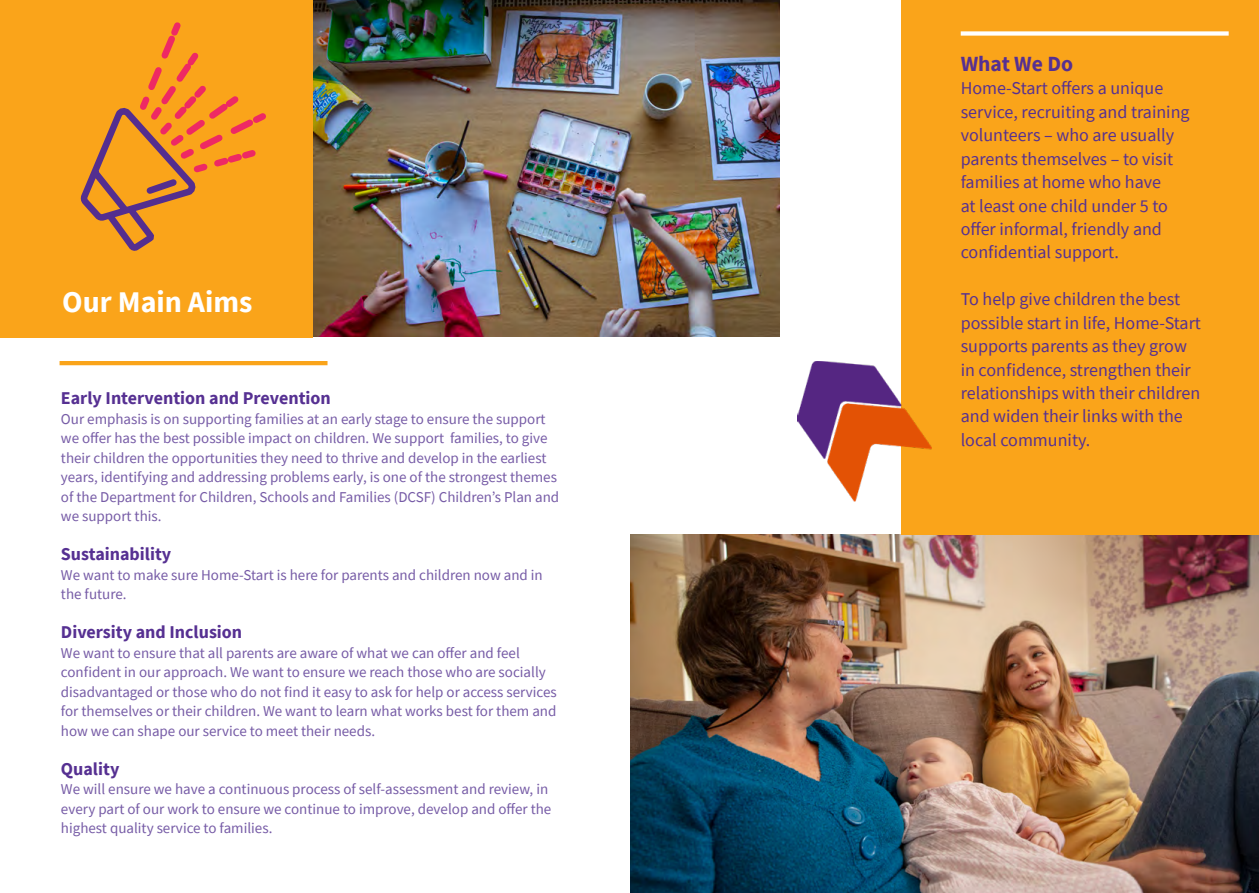
<style>
.page{position:relative;width:1259px;height:893px;background:#fff}
.page>*{position:absolute;margin:0;border:0;box-sizing:border-box;transform-origin:0 0}
.t1{font:700 30px "Source Sans Pro";color:#fff}
.t2{font:700 21.6px "Source Sans Pro";color:#563092}
.t3{font:18px/23.4px "Source Sans Pro";color:#563092}
.t4{font:700 18px "Source Sans Pro";color:#563092}
.t5{font:15px/19.5px "Source Sans Pro";color:#765ba6}
</style>
<div class="page">
<img style="left:630px;top:535px;width:629px;height:358px">
<img style="left:312px;top:0;width:468px;height:337px">
<div style="left:0;top:0;width:312px;height:338px;background:#faa41a"></div>
<div style="left:901px;top:0;width:358px;height:535px;background:#faa41a"></div>
<hr style="left:60px;top:361px;width:267px;height:4px;background:#faa41a">
<div style="left:960px;top:31px;width:268px;height:5px;background:#fff"></div>
<img style="left:797px;top:361px;width:134px;height:140px">
<svg style="left:80px;top:22px;width:186px;height:226px"></svg>
<h1 class="t1" style="left:62px;top:282px;width:192px">Our Main Aims</h1>
<p class="t4" style="left:61px;top:386px;width:271px">Early Intervention and Prevention</p>
<p class="t5" style="left:61px;top:409px;width:500px">Our emphasis is on supporting families at an early stage to ensure the support we offer has the best possible impact on children. We support families, to give their children the opportunities they need to thrive and develop in the earliest years, identifying and addressing problems early, is one of the strongest themes of the Department for Children, Schools and Families (DCSF) Children’s Plan and we support this.</p>
<p class="t4" style="left:61px;top:542px;width:112px">Sustainability</p>
<p class="t5" style="left:61px;top:565px;width:483px">We want to make sure Home-Start is here for parents and children now and in the future.</p>
<p class="t4" style="left:61px;top:620px;width:183px">Diversity and Inclusion</p>
<p class="t5" style="left:61px;top:643px;width:497px">We want to ensure that all parents are aware of what we can offer and feel confident in our approach. We want to ensure we reach those who are socially disadvantaged or those who do not find it easy to ask for help or access services for themselves or their children. We want to learn what works best for them and how we can shape our service to meet their needs.</p>
<p class="t4" style="left:61px;top:757px;width:60px">Quality</p>
<p class="t5" style="left:61px;top:780px;width:492px">We will ensure we have a continuous process of self-assessment and review, in every part of our work to ensure we continue to improve, develop and offer the highest quality service to families.</p>
<h2 class="t2" style="left:960px;top:49px;width:114px">What We Do</h2>
<p class="t3" style="left:960px;top:77px;width:230px">Home-Start offers a unique service, recruiting and training volunteers – who are usually parents themselves – to visit families at home who have<br>at least one child under 5 to offer informal, friendly and confidential support.</p>
<p class="t3" style="left:960px;top:287px;width:242px">To help give children the best possible start in life, Home-Start supports parents as they grow in confidence, strengthen their relationships with their children and widen their links with the local community.</p>
</div>
